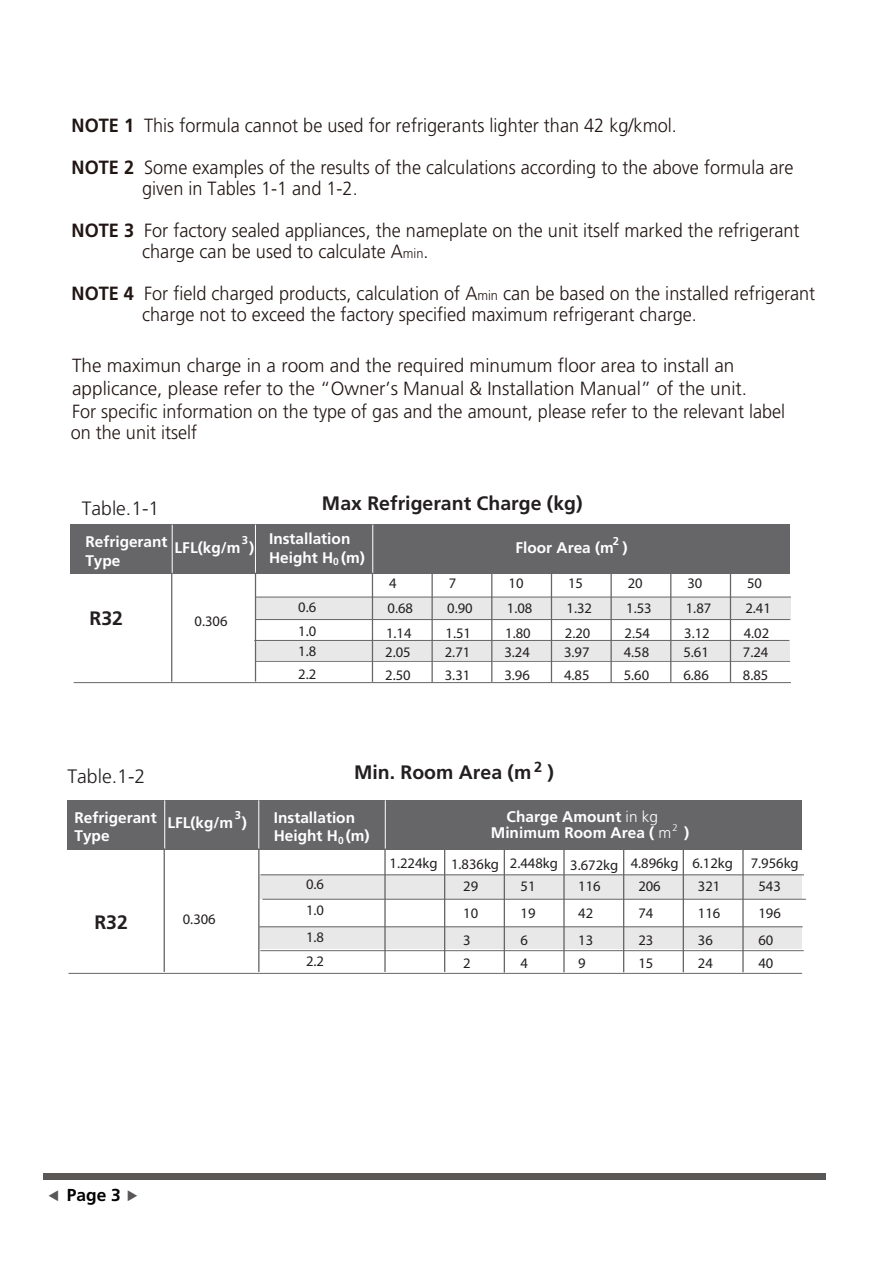
<style>
.page{position:relative;width:893px;height:1263px;background:#fff}
.page>*{position:absolute;margin:0;border:0;box-sizing:border-box;transform-origin:0 0}
.t1{font:700 19.5px "Frutiger";color:#231f20}
.t2{font:300 19.5px "Frutiger";color:#231f20}
.t3{font:300 19.35px "Frutiger";color:#231f20}
.t4{font:300 19.05px/21px "Frutiger";color:#211613;scale:.95 1}
.t5{font:300 19.05px/22.8px "Frutiger";color:#221613}
.t6{font:700 17.4px "Frutiger LT Std";color:#000}
.t7{font:700 15.45px/18.5px "Frutiger";color:#fff}
.t8{font:14.55px/24.6px "Myriad Pro";color:#231f20}
.t9{font:700 14.55px "Frutiger";color:#231f20}
.t10{font:700 11.4px "Frutiger";color:#fff}
.t11{font:300 9.75px "Frutiger";color:#fff}
.s1{font-weight:700}
.s2{font-size:13.5px}
.s3{font-weight:300}
</style>
<div class="page">
<div style="left:44px;top:1173px;width:782px;height:7px;background:#5a5757"></div>
<div style="left:256px;top:597px;width:534px;height:22px;background:#e8e8e9"></div>
<div style="left:255px;top:641px;width:535px;height:19px;background:#e8e8e9"></div>
<div style="left:70px;top:524px;width:720px;height:50px;background:#666669"></div>
<hr style="left:172px;top:525px;width:1px;height:48px;background:#fff">
<hr style="left:255px;top:525px;width:1px;height:48px;background:#fff">
<hr style="left:372px;top:525px;width:1px;height:48px;background:#fff">
<hr style="left:255px;top:573px;width:1px;height:108px;background:#666669">
<hr style="left:171px;top:573px;width:1px;height:109px;background:#666669">
<hr style="left:372px;top:573px;width:1px;height:109px;background:#666669">
<hr style="left:432px;top:573px;width:1px;height:109px;background:#666669">
<hr style="left:491px;top:573px;width:1px;height:109px;background:#666669">
<hr style="left:551px;top:573px;width:1px;height:109px;background:#666669">
<hr style="left:611px;top:573px;width:1px;height:109px;background:#666669">
<hr style="left:670px;top:573px;width:1px;height:109px;background:#666669">
<hr style="left:730px;top:573px;width:1px;height:109px;background:#666669">
<hr style="left:256px;top:597px;width:535px;height:1px;background:#666669">
<hr style="left:255px;top:619px;width:535px;height:1px;background:#666669">
<hr style="left:254px;top:640px;width:535px;height:1px;background:#666669">
<hr style="left:74px;top:682px;width:717px;height:1px;background:#666669">
<hr style="left:255px;top:661px;width:535px;height:1px;background:#666669">
<div style="left:259px;top:874px;width:542px;height:25px;background:#e8e8e9"></div>
<div style="left:260px;top:927px;width:542px;height:22px;background:#e8e8e9"></div>
<div style="left:67px;top:800px;width:735px;height:50px;background:#666669"></div>
<hr style="left:385px;top:800px;width:1px;height:49px;background:#fff">
<hr style="left:385px;top:848px;width:1px;height:124px;background:#666669">
<hr style="left:444px;top:848px;width:1px;height:124px;background:#666669">
<hr style="left:504px;top:848px;width:1px;height:124px;background:#666669">
<hr style="left:564px;top:848px;width:1px;height:124px;background:#666669">
<hr style="left:623px;top:848px;width:1px;height:124px;background:#666669">
<hr style="left:683px;top:848px;width:1px;height:124px;background:#666669">
<hr style="left:743px;top:848px;width:1px;height:124px;background:#666669">
<hr style="left:261px;top:874px;width:543px;height:1px;background:#666669">
<hr style="left:259px;top:926px;width:544px;height:1px;background:#666669">
<hr style="left:262px;top:899px;width:544px;height:1px;background:#666669">
<hr style="left:69px;top:973px;width:733px;height:1px;background:#666669">
<hr style="left:260px;top:950px;width:544px;height:1px;background:#666669">
<hr style="left:164px;top:800px;width:1px;height:49px;background:#fff">
<hr style="left:258px;top:800px;width:1px;height:49px;background:#fff">
<hr style="left:259px;top:848px;width:1px;height:124px;background:#666669">
<hr style="left:164px;top:848px;width:1px;height:124px;background:#666669">
<p class="t4" style="left:72px;top:115px;width:639px"><span class="s1">NOTE 1</span> This formula cannot be used for refrigerants lighter than 42 kg/kmol.</p>
<p class="t4" style="left:142px;top:157px;width:687px;text-indent:-71px"><span class="s1">NOTE 2</span> Some examples of the results of the calculations according to the above formula are given in Tables 1-1 and 1-2.</p>
<p class="t4" style="left:142px;top:220px;width:694px;text-indent:-71px"><span class="s1">NOTE 3</span> For factory sealed appliances, the nameplate on the unit itself marked the refrigerant charge can be used to calculate A<span class="s2">min</span>.</p>
<p class="t4" style="left:142px;top:283px;width:710px;text-indent:-71px"><span class="s1">NOTE 4</span> For field charged products, calculation of A<span class="s2">min</span> can be based on the installed refrigerant charge not to exceed the factory specified maximum refrigerant charge.</p>
<p class="t5" style="left:72px;top:354px;width:676px">The maximun charge in a room and the required minumum floor area to install an applicance, please refer to the “Owner’s Manual &amp; Installation Manual” of the unit.</p>
<p class="t4" style="left:71px;top:400px;width:753px">For specific information on the type of gas and the amount, please refer to the relevant label on the unit itself</p>
<p class="t3" style="left:82px;top:497px;width:79px">Table.1-1</p>
<p class="t1" style="left:322px;top:491px;width:262px">Max Refrigerant Charge (kg)</p>
<p class="t7" style="left:85px;top:532px;width:84px">Refrigerant<br>Type</p>
<p class="t7" style="left:269px;top:530px;width:97px">Installation<br>Height H<sub>0</sub> (m)</p>
<p class="t10" style="left:242px;top:533px;width:8px">3</p>
<p class="t7" style="left:175px;top:538px;width:81px">LFL(kg/m )</p>
<p class="t1" style="left:90px;top:606px;width:35px">R32</p>
<p class="t8" style="left:195px;top:609px;width:34px">0.306</p>
<p class="t8" style="left:298px;top:595px;width:19px">0.6<br>1.0</p>
<p class="t8" style="left:298px;top:639px;width:19px;line-height:23px">1.8<br>2.2</p>
<p class="t8" style="left:386px;top:571px;width:29px">4<br>0.68<br>1.14</p>
<p class="t8" style="left:385px;top:641px;width:27px;line-height:23px">2.05<br>2.50</p>
<p class="t8" style="left:446px;top:571px;width:29px">7<br>0.90<br>1.51</p>
<p class="t8" style="left:445px;top:641px;width:27px;line-height:23px">2.71<br>3.31</p>
<p class="t10" style="left:613px;top:534px;width:8px">2</p>
<p class="t7" style="left:515px;top:538px;width:114px">Floor Area (m )</p>
<p class="t8" style="left:505px;top:571px;width:29px">10<br>1.08<br>1.80</p>
<p class="t8" style="left:504px;top:641px;width:27px;line-height:23px">3.24<br>3.96</p>
<p class="t8" style="left:565px;top:571px;width:29px">15<br>1.32<br>2.20</p>
<p class="t8" style="left:564px;top:641px;width:27px;line-height:23px">3.97<br>4.85</p>
<p class="t8" style="left:625px;top:571px;width:29px">20<br>1.53<br>2.54</p>
<p class="t8" style="left:624px;top:641px;width:27px;line-height:23px">4.58<br>5.60</p>
<p class="t8" style="left:684px;top:571px;width:29px">30<br>1.87<br>3.12</p>
<p class="t8" style="left:683px;top:641px;width:27px;line-height:23px">5.61<br>6.86</p>
<p class="t8" style="left:744px;top:571px;width:29px">50<br>2.41<br>4.02</p>
<p class="t8" style="left:743px;top:641px;width:27px;line-height:23px">7.24<br>8.85</p>
<p class="t2" style="left:67px;top:765px;width:79px">Table.1-2</p>
<p class="t9" style="left:534px;top:758px;width:10px">2</p>
<p class="t1" style="left:354px;top:761px;width:202px">Min. Room Area (m )</p>
<p class="t10" style="left:235px;top:809px;width:8px">3</p>
<p class="t7" style="left:507px;top:807px;width:153px">Charge Amount <span class="s3">in kg</span></p>
<p class="t7" style="left:74px;top:808px;width:84px">Refrigerant<br>Type</p>
<p class="t7" style="left:274px;top:809px;width:97px">Installation<br>Height H<sub>0</sub> (m)</p>
<p class="t7" style="left:167px;top:814px;width:81px">LFL(kg/m )</p>
<p class="t11" style="left:672px;top:822px;width:7px">2</p>
<p class="t7" style="left:491px;top:823px;width:200px">Minimum Room Area ( <span class="s3">m</span> )</p>
<p class="t1" style="left:94px;top:910px;width:35px">R32</p>
<p class="t8" style="left:183px;top:907px;width:34px">0.306</p>
<p class="t8" style="left:306px;top:871px;width:19px;line-height:25.7px">0.6<br>1.0</p>
<p class="t8" style="left:306px;top:925px;width:19px;line-height:23.4px">1.8<br>2.2</p>
<p class="t8" style="left:463px;top:852px;width:37px;line-height:22.5px;text-indent:-74px">1.224kg 1.836kg<br>29</p>
<p class="t8" style="left:463px;top:899px;width:16px;line-height:27.2px">10<br>3</p>
<p class="t8" style="left:463px;top:951px;width:9px">2</p>
<p class="t8" style="left:520px;top:851px;width:39px;line-height:23px;text-indent:-11px">2.448kg<br>51</p>
<p class="t8" style="left:520px;top:899px;width:16px;line-height:27.2px">19<br>6</p>
<p class="t8" style="left:520px;top:951px;width:9px">4</p>
<p class="t8" style="left:578px;top:854px;width:42px;line-height:21.3px;text-indent:-8px">3.672kg<br>116</p>
<p class="t8" style="left:578px;top:899px;width:16px;line-height:27.2px">42<br>13</p>
<p class="t8" style="left:578px;top:951px;width:9px">9</p>
<p class="t8" style="left:638px;top:851px;width:42px;line-height:23px;text-indent:-8px">4.896kg<br>206</p>
<p class="t8" style="left:638px;top:899px;width:16px;line-height:27.2px">74<br>23</p>
<p class="t8" style="left:638px;top:951px;width:16px">15</p>
<p class="t8" style="left:692px;top:851px;width:42px;line-height:23px;text-align:center">6.12kg<br>321</p>
<p class="t8" style="left:698px;top:899px;width:24px;line-height:27.2px">116<br>36</p>
<p class="t8" style="left:698px;top:951px;width:16px">24</p>
<p class="t8" style="left:758px;top:851px;width:42px;line-height:23px;text-indent:-8px">7.956kg<br>543</p>
<p class="t8" style="left:758px;top:899px;width:24px;line-height:27.2px">196<br>60</p>
<p class="t8" style="left:758px;top:951px;width:16px">40</p>
<p class="t6" style="left:67px;top:1185px;width:55px">Page 3</p>
</div>
